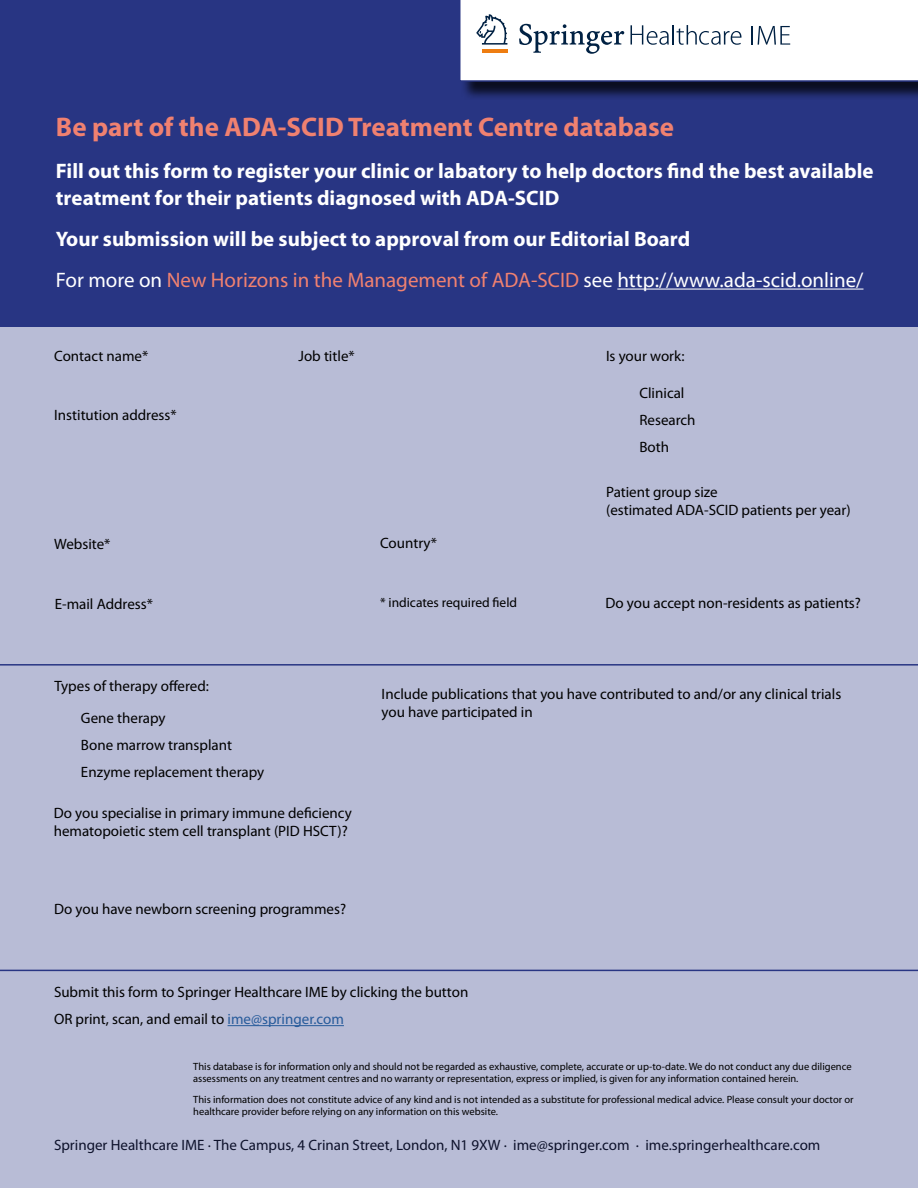
<style>
.page{position:relative;width:918px;height:1188px;background:#fff}
.page>*{position:absolute;margin:0;border:0;box-sizing:border-box;transform-origin:0 0}
.t1{font:700 27px "Myriad Pro";color:#f08170}
.t2{font:700 21px/27px "Myriad Pro";color:#fff}
.t3{font:15px/27px "Myriad Pro";color:#000}
.t4{font:13.5px "Myriad Pro";color:#000}
.t5{font:10.5px/12px "Myriad Pro";color:#000}
.s1{font-weight:400}
.s2{font-weight:400;color:#f08170}
.s3{color:#275b9b}
</style>
<div class="page">
<div style="left:0;top:0;width:918px;height:326px;background:#283583"></div>
<div style="left:0;top:288px;width:918px;height:900px;background:#b8bcd6"></div>
<div style="left:462px;top:0;width:456px;height:100px;background:#000;opacity:.75"></div>
<svg style="left:460px;top:0;width:458px;height:82px;background:#eff0f3"></svg>
<hr style="left:617px;top:289px;width:246px;height:1px;background:#fff">
<hr style="left:228px;top:1025px;width:116px;height:1px;background:#275b9b">
<hr style="left:0;top:970px;width:918px;height:1px;background:#283583">
<hr style="left:0;top:664px;width:918px;height:2px;background:#283583">
<h1 class="t1" style="left:56px;top:112px;width:620px">Be part of the ADA-SCID Treatment Centre database</h1>
<h2 class="t2" style="left:56px;top:157px;width:819px">Fill out this form to register your clinic or labatory to help doctors find the best available treatment for their patients diagnosed with ADA-SCID</h2>
<h2 class="t2" style="left:56px;top:218px;width:809px;line-height:41.2px">Your submission will be subject to approval from our Editorial Board<br><span class="s1">For more on</span> <span class="s2">New Horizons in the Management of ADA-SCID</span> <span class="s1">see http://www.ada-scid.online/</span></h2>
<p class="t3" style="left:54px;top:343px;width:96px">Contact name*</p>
<p class="t3" style="left:299px;top:343px;width:58px">Job title*</p>
<p class="t3" style="left:54px;top:402px;width:124px">Institution address*</p>
<p class="t3" style="left:606px;top:343px;width:80px">Is your work:</p>
<p class="t3" style="left:639px;top:379px;width:58px">Clinical<br>Research<br>Both</p>
<p class="t3" style="left:606px;top:483px;width:246px;line-height:18px">Patient group size<br>(estimated ADA-SCID patients per year)</p>
<p class="t3" style="left:54px;top:531px;width:58px">Website*</p>
<p class="t3" style="left:380px;top:530px;width:58px">Country*</p>
<p class="t3" style="left:55px;top:591px;width:100px">E-mail Address*</p>
<p class="t4" style="left:380px;top:595px;width:139px">* indicates required field</p>
<p class="t3" style="left:605px;top:590px;width:257px">Do you accept non-residents as patients?</p>
<p class="t3" style="left:54px;top:673px;width:156px">Types of therapy offered:</p>
<p class="t3" style="left:81px;top:705px;width:185px">Gene therapy<br>Bone marrow transplant<br>Enzyme replacement therapy</p>
<p class="t3" style="left:54px;top:804px;width:300px;line-height:18px">Do you specialise in primary immune deficiency hematopoietic stem cell transplant (PID HSCT)?</p>
<p class="t3" style="left:54px;top:895px;width:293px">Do you have newborn screening programmes?</p>
<p class="t3" style="left:382px;top:685px;width:461px;line-height:18px">Include publications that you have contributed to and/or any clinical trials you have participated in</p>
<p class="t3" style="left:54px;top:979px;width:416px">Submit this form to Springer Healthcare IME by clicking the button<br>OR print, scan, and email to <span class="s3">ime@springer.com</span></p>
<p class="t5" style="left:193px;top:1061px;width:660px">This database is for information only and should not be regarded as exhaustive, complete, accurate or up-to-date. We do not conduct any due diligence assessments on any treatment centres and no warranty or representation, express or implied, is given for any information contained herein.</p>
<p class="t5" style="left:193px;top:1094px;width:662px">This information does not constitute advice of any kind and is not intended as a substitute for professional medical advice. Please consult your doctor or healthcare provider before relying on any information on this website.</p>
<p class="t3" style="left:54px;top:1132px;width:768px">Springer Healthcare IME . The Campus, 4 Crinan Street, London, N1 9XW . ime@springer.com . ime.springerhealthcare.com</p>
</div>
